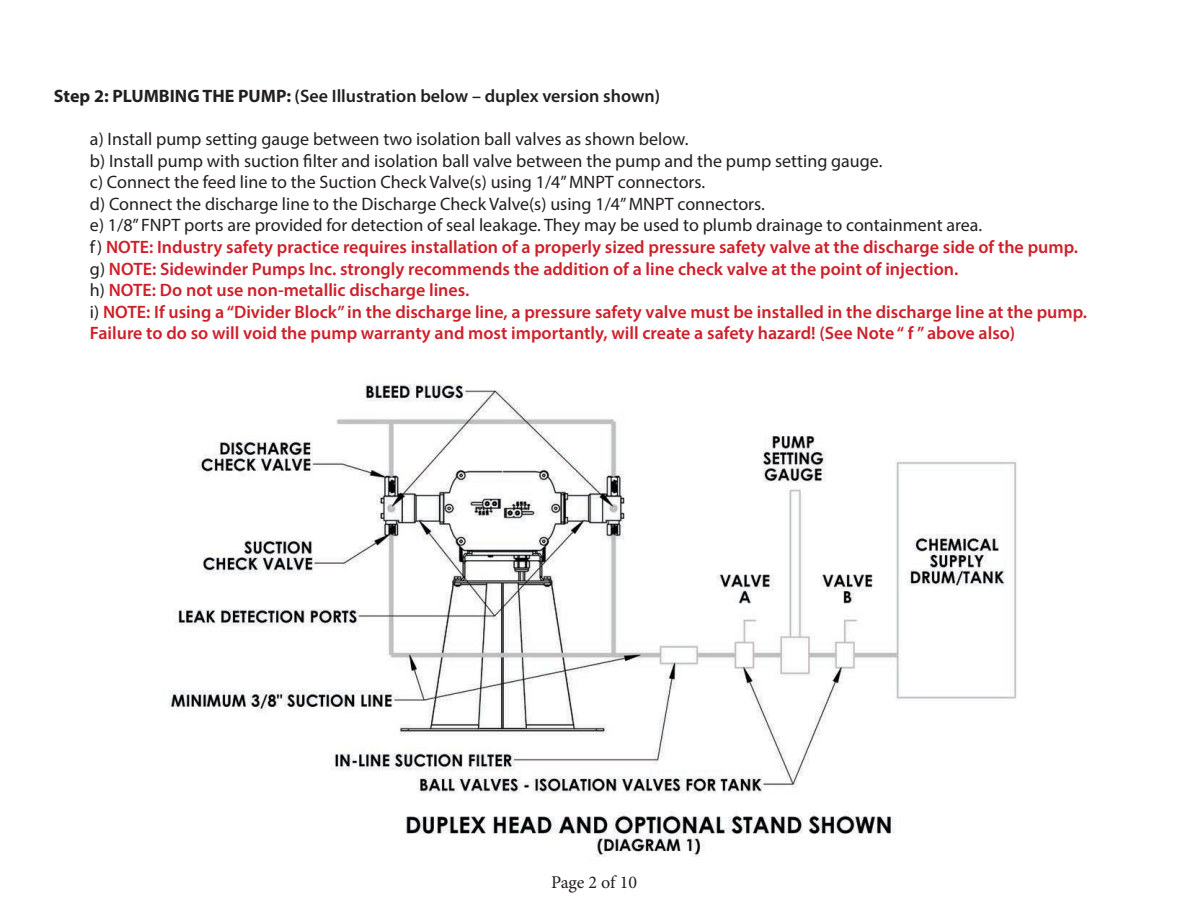
<style>
.page{position:relative;width:1188px;height:918px;background:#fff}
.page>*{position:absolute;margin:0;border:0;box-sizing:border-box;transform-origin:0 0}
.t1{font:600 18px/21.6px "Myriad Pro";color:#ce202a}
.t2{font:600 18px "Myriad Pro";color:#231f20}
.t3{font:18px "Minion Pro";letter-spacing:-.01em;color:#231f20}
.s1{font-weight:700}
.s2{font-weight:400;color:#231f20}
</style>
<div class="page">
<img style="left:169px;top:384px;width:848px;height:473px">
<p class="t2" style="left:54px;top:84px;width:608px"><span class="s1">Step 2: PLUMBING THE PUMP:</span> (See Illustration below – duplex version shown)</p>
<p class="t1" style="left:90px;top:128px;width:999px"><span class="s2">a) Install pump setting gauge between two isolation ball valves as shown below.<br>b) Install pump with suction filter and isolation ball valve between the pump and the pump setting gauge.<br>c) Connect the feed line to the Suction Check Valve(s) using 1/4” MNPT connectors.<br>d) Connect the discharge line to the Discharge Check Valve(s) using 1/4” MNPT connectors.<br>e) 1/8” FNPT ports are provided for detection of seal leakage. They may be used to plumb drainage to containment area.<br>f)</span> NOTE: Industry safety practice requires installation of a properly sized pressure safety valve at the discharge side of the pump. <span class="s2">g)</span> NOTE: Sidewinder Pumps Inc. strongly recommends the addition of a line check valve at the point of injection.<br><span class="s2">h)</span> NOTE: Do not use non‐metallic discharge lines.<br><span class="s2">i)</span> NOTE: If using a “Divider Block” in the discharge line, a pressure safety valve must be installed in the discharge line at the pump.<br>Failure to do so will void the pump warranty and most importantly, will create a safety hazard! (See Note “ f ” above also)</p>
<p class="t3" style="left:551px;top:870px;width:87px">Page 2 of 10</p>
</div>
